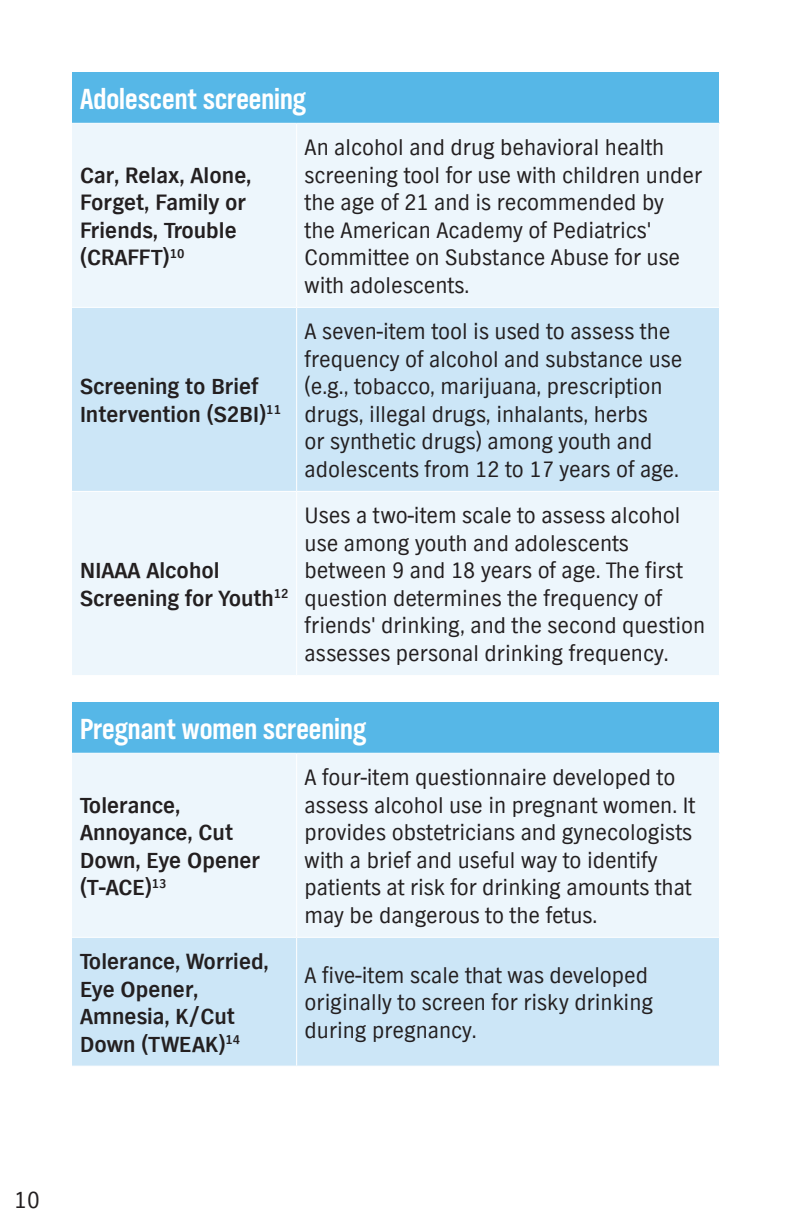
<style>
.page{position:relative;width:792px;height:1224px;background:#fff}
.page>*{position:absolute;margin:0;border:0;box-sizing:border-box;transform-origin:0 0}
.t1{font:30px "TV Nord EF Bold Con";color:#fff}
.Anthem_Body_Text{font:24px "TV Nord EF";color:#231f20}
.body{font:23px/27.6px "TV Nord EF";color:#231f20}
.body-2{font:700 23px/27.6px "TV Nord EF";color:#231f20}
</style>
<div class="page">
<div style="left:72px;top:72px;width:648px;height:51px;background:#56b7e7"></div>
<div style="left:72px;top:124px;width:647px;height:551px;background:#edf6fc"></div>
<div style="left:72px;top:308px;width:647px;height:183px;background:#cce6f7"></div>
<hr style="left:719px;top:72px;width:1px;height:51px;background:#fff">
<hr style="left:296px;top:124px;width:1px;height:183px;background:#fff">
<hr style="left:72px;top:307px;width:225px;height:1px;background:#fff">
<hr style="left:297px;top:307px;width:423px;height:1px;background:#fff">
<hr style="left:296px;top:308px;width:1px;height:183px;background:#fff">
<hr style="left:72px;top:491px;width:225px;height:1px;background:#fff">
<hr style="left:297px;top:491px;width:423px;height:1px;background:#fff">
<hr style="left:296px;top:492px;width:1px;height:183px;background:#fff">
<div style="left:72px;top:702px;width:648px;height:51px;background:#56b7e7"></div>
<div style="left:72px;top:754px;width:647px;height:183px;background:#edf6fc"></div>
<div style="left:72px;top:938px;width:647px;height:128px;background:#cce6f7"></div>
<hr style="left:719px;top:702px;width:1px;height:51px;background:#fff">
<hr style="left:296px;top:754px;width:1px;height:183px;background:#fff">
<hr style="left:296px;top:938px;width:1px;height:128px;background:#fff">
<p class="t1" style="left:80px;top:81px;width:228px">Adolescent screening</p>
<p class="body-2" style="left:80px;top:162px;width:173px">Car, Relax, Alone,<br>Forget, Family or<br>Friends, Trouble (CRAFFT)<sup>10</sup></p>
<p class="body-2" style="left:80px;top:373px;width:203px">Screening to Brief<br>Intervention (S2BI)<sup>11</sup></p>
<p class="body-2" style="left:80px;top:557px;width:210px">NIAAA Alcohol<br>Screening for Youth<sup>12</sup></p>
<p class="body" style="left:305px;top:134px;width:399px">An alcohol and drug behavioral health screening tool for use with children under the age of 21 and is recommended by<br>the American Academy of Pediatrics' Committee on Substance Abuse for use with adolescents.</p>
<p class="body" style="left:305px;top:318px;width:379px">A seven-item tool is used to assess the frequency of alcohol and substance use (e.g., tobacco, marijuana, prescription drugs, illegal drugs, inhalants, herbs<br>or synthetic drugs) among youth and adolescents from 12 to 17 years of age.</p>
<p class="body" style="left:305px;top:502px;width:402px">Uses a two-item scale to assess alcohol use among youth and adolescents between 9 and 18 years of age. The first question determines the frequency of friends' drinking, and the second question assesses personal drinking frequency.</p>
<p class="t1" style="left:80px;top:711px;width:288px">Pregnant women screening</p>
<p class="body-2" style="left:80px;top:792px;width:182px">Tolerance,<br>Annoyance, Cut<br>Down, Eye Opener (T-ACE)<sup>13</sup></p>
<p class="body-2" style="left:80px;top:948px;width:190px">Tolerance, Worried,<br>Eye Opener,<br>Amnesia, K/Cut<br>Down (TWEAK)<sup>14</sup></p>
<p class="body" style="left:305px;top:764px;width:392px">A four-item questionnaire developed to assess alcohol use in pregnant women. It provides obstetricians and gynecologists with a brief and useful way to identify patients at risk for drinking amounts that may be dangerous to the fetus.</p>
<p class="body" style="left:305px;top:962px;width:350px">A five-item scale that was developed originally to screen for risky drinking during pregnancy.</p>
<p class="Anthem_Body_Text" style="left:14px;top:1187px;width:27px">10</p>
</div>
